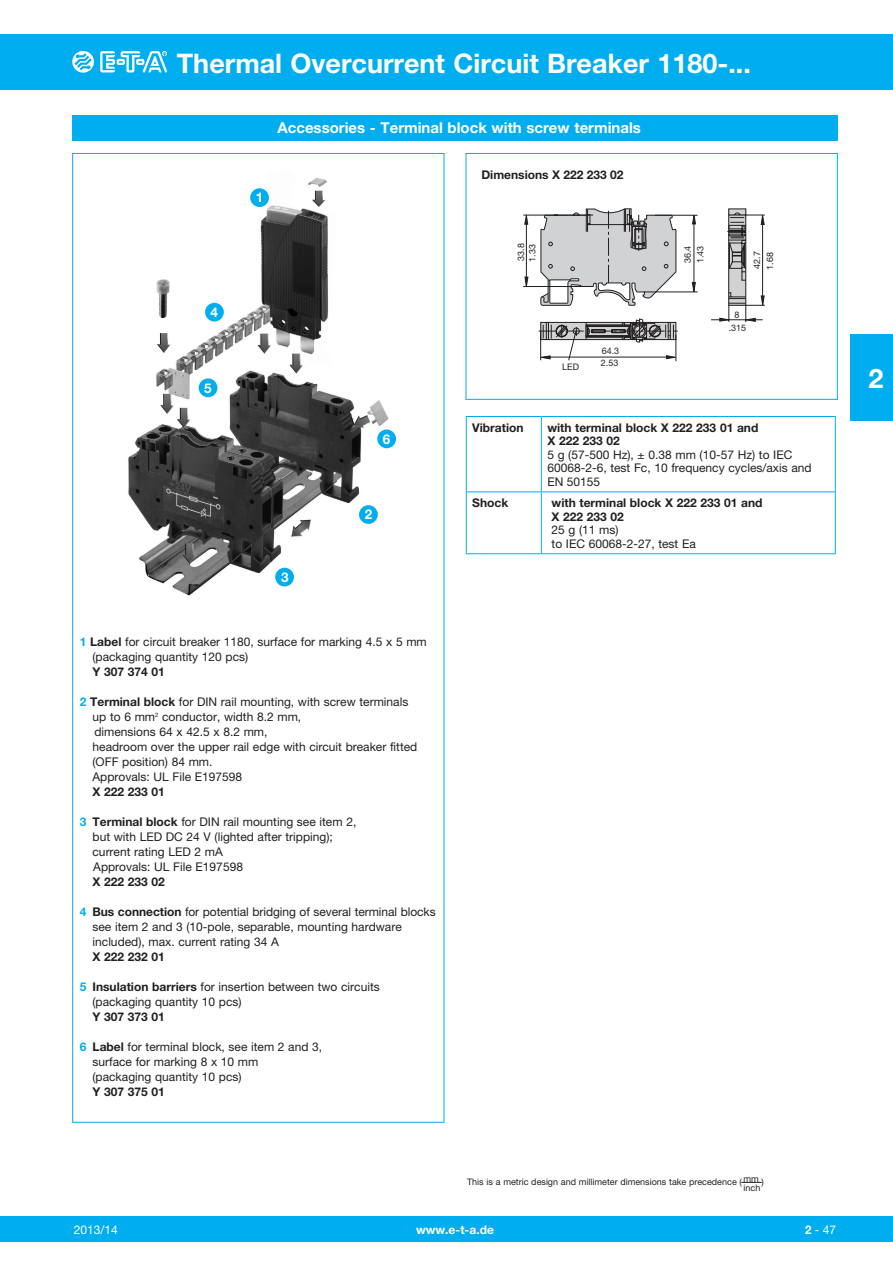
<style>
.page{position:relative;width:893px;height:1263px;background:#fff}
.page>*{position:absolute;margin:0;border:0;box-sizing:border-box;transform-origin:0 0}
.t1{font:700 27px "Helvetica Neue LT";color:#fff}
.t2{font:700 15px "Helvetica Neue LT";color:#fff}
.t3{font:700 13.5px "Helvetica Neue LT";color:#fff}
.t4{font:12px/15px "Helvetica Neue LT";color:#231f20}
.t5{font:700 12px/13.5px "Helvetica Neue LT";color:#231f20}
.t6{font:700 12px "Helvetica Neue LT";color:#fff}
.t7{font:12px "Helvetica Neue LT";color:#fff}
.t8{font:12px "Helvetica Neue LT";color:#fff;scale:.95 1}
.t9{font:9px "Helvetica Neue LT";color:#231f20}
.s1{font-weight:700;color:#00aeef}
.s2{font-weight:700}
</style>
<div class="page">
<div style="left:0;top:1216px;width:893px;height:26px;background:#00aeef"></div>
<div style="left:0;top:34px;width:893px;height:55px;background:#00aeef"></div>
<svg style="left:72px;top:51px;width:22px;height:22px"></svg>
<svg style="left:100px;top:51px;width:67px;height:21px"></svg>
<div style="left:850px;top:334px;width:43px;height:87px;background:#00aeef"></div>
<div style="left:72px;top:115px;width:766px;height:25px;background:#00aeef"></div>
<div style="left:729px;top:209px;width:17px;height:6px;background:#d1d2d4"></div>
<svg style="left:524px;top:216px;width:4px;height:8px"></svg>
<svg style="left:525px;top:277px;width:3px;height:9px"></svg>
<div style="left:729px;top:215px;width:17px;height:90px;background:#d1d2d4"></div>
<div style="left:728px;top:215px;width:18px;height:91px;border:1px solid #231f20"></div>
<hr style="left:711px;top:319px;width:52px;height:1px;background:#231f20">
<hr style="left:762px;top:215px;width:1px;height:89px;background:#231f20">
<svg style="left:719px;top:292px;width:46px;height:30px"></svg>
<svg style="left:727px;top:212px;width:38px;height:69px"></svg>
<hr style="left:655px;top:215px;width:43px;height:1px;background:#231f20">
<hr style="left:644px;top:292px;width:54px;height:1px;background:#231f20">
<hr style="left:523px;top:286px;width:70px;height:1px;background:#231f20">
<hr style="left:526px;top:218px;width:1px;height:66px;background:#231f20">
<svg style="left:539px;top:208px;width:157px;height:153px"></svg>
<hr style="left:523px;top:215px;width:70px;height:1px;background:#231f20">
<div style="left:466px;top:153px;width:372px;height:247px;border:1px solid #00aeef"></div>
<img style="left:128px;top:178px;width:268px;height:418px">
<div style="left:250px;top:188px;width:19px;height:19px;background:#00aeef;border-radius:50%"></div>
<div style="left:359px;top:505px;width:19px;height:19px;background:#00aeef;border-radius:50%"></div>
<div style="left:199px;top:378px;width:18px;height:19px;background:#00aeef;border-radius:50%"></div>
<div style="left:205px;top:303px;width:19px;height:18px;background:#00aeef;border-radius:50%"></div>
<div style="left:275px;top:568px;width:19px;height:18px;background:#00aeef;border-radius:50%"></div>
<div style="left:377px;top:429px;width:19px;height:19px;background:#00aeef;border-radius:50%"></div>
<hr style="left:466px;top:416px;width:75px;height:1px;background:#00aeef">
<hr style="left:466px;top:417px;width:1px;height:74px;background:#00aeef">
<hr style="left:541px;top:416px;width:295px;height:1px;background:#00aeef">
<hr style="left:541px;top:417px;width:1px;height:74px;background:#00aeef">
<hr style="left:835px;top:417px;width:1px;height:74px;background:#00aeef">
<hr style="left:466px;top:491px;width:75px;height:1px;background:#00aeef">
<hr style="left:466px;top:492px;width:1px;height:61px;background:#00aeef">
<hr style="left:541px;top:491px;width:295px;height:1px;background:#00aeef">
<hr style="left:541px;top:492px;width:1px;height:61px;background:#00aeef">
<hr style="left:835px;top:492px;width:1px;height:61px;background:#00aeef">
<hr style="left:466px;top:553px;width:75px;height:1px;background:#00aeef">
<hr style="left:541px;top:553px;width:295px;height:1px;background:#00aeef">
<svg style="left:741px;top:1182px;width:21px;height:1px"></svg>
<h1 class="t1" style="left:177px;top:46px;width:576px">Thermal Overcurrent Circuit Breaker 1180-...</h1>
<p class="t2" style="left:277px;top:119px;width:365px">Accessories - Terminal block with screw terminals</p>
<p class="t3" style="left:256px;top:189px;width:9px">1</p>
<p class="t3" style="left:211px;top:304px;width:9px">4</p>
<p class="t3" style="left:204px;top:380px;width:9px">5</p>
<p class="t3" style="left:281px;top:569px;width:9px">3</p>
<p class="t3" style="left:383px;top:431px;width:9px">6</p>
<p class="t3" style="left:365px;top:506px;width:9px">2</p>
<p class="t4" style="left:93px;top:634px;width:336px;text-indent:-13px"><span class="s1">1</span> <span class="s2">Label</span> for circuit breaker 1180, surface for marking 4.5 x 5 mm (packaging quantity 120 pcs)</p>
<p class="t5" style="left:93px;top:665px;width:74px">Y 307 374 01</p>
<p class="t4" style="left:93px;top:694px;width:326px;text-indent:-13px"><span class="s1">2</span> <span class="s2">Terminal block</span> for DIN rail mounting, with screw terminals up to 6 mm<sup>2</sup> conductor, width 8.2 mm,<br>dimensions 64 x 42.5 x 8.2 mm,<br>headroom over the upper rail edge with circuit breaker fitted (OFF position) 84 mm.<br>Approvals: UL File E197598</p>
<p class="t5" style="left:93px;top:785px;width:74px">X 222 233 01</p>
<p class="t4" style="left:93px;top:814px;width:265px;text-indent:-13px"><span class="s1">3</span> <span class="s2">Terminal block</span> for DIN rail mounting see item 2, but with LED DC 24 V (lighted after tripping); current rating LED 2 mA<br>Approvals: UL File E197598</p>
<p class="t5" style="left:93px;top:875px;width:74px">X 222 233 02</p>
<p class="t4" style="left:93px;top:904px;width:345px;text-indent:-13px"><span class="s1">4</span> <span class="s2">Bus connection</span> for potential bridging of several terminal blocks see item 2 and 3 (10-pole, separable, mounting hardware included), max. current rating 34 A</p>
<p class="t5" style="left:93px;top:950px;width:74px">X 222 232 01</p>
<p class="t4" style="left:93px;top:979px;width:289px;text-indent:-13px"><span class="s1">5</span> <span class="s2">Insulation barriers</span> for insertion between two circuits (packaging quantity 10 pcs)</p>
<p class="t5" style="left:93px;top:1010px;width:74px">Y 307 373 01</p>
<p class="t4" style="left:93px;top:1039px;width:231px;text-indent:-13px"><span class="s1">6</span> <span class="s2">Label</span> for terminal block, see item 2 and 3, surface for marking 8 x 10 mm<br>(packaging quantity 10 pcs)</p>
<p class="t5" style="left:93px;top:1085px;width:74px">Y 307 375 01</p>
<p class="t5" style="left:481px;top:168px;width:144px">Dimensions X 222 233 02</p>
<p class="t9" style="left:515px;top:261px;width:19px;rotate:-90deg">33.8</p>
<p class="t9" style="left:682px;top:263px;width:19px;rotate:-90deg">36.4</p>
<p class="t9" style="left:527px;top:262px;width:19px;rotate:-90deg">1.33</p>
<p class="t9" style="left:695px;top:263px;width:19px;rotate:-90deg">1.43</p>
<p class="t9" style="left:764px;top:270px;width:19px;rotate:-90deg">1.68</p>
<p class="t9" style="left:751px;top:269px;width:19px;rotate:-90deg">42.7</p>
<p class="t9" style="left:734px;top:309px;width:7px">8</p>
<p class="t9" style="left:562px;top:361px;width:18px">LED</p>
<p class="t9" style="left:602px;top:345px;width:19px">64.3</p>
<p class="t9" style="left:601px;top:357px;width:19px">2.53</p>
<p class="t9" style="left:729px;top:323px;width:19px">.315</p>
<p class="t5" style="left:472px;top:421px;width:53px">Vibration</p>
<p class="t5" style="left:547px;top:421px;width:213px">with terminal block X 222 233 01 and<br>X 222 233 02</p>
<p class="t4" style="left:547px;top:448px;width:266px;line-height:13.5px">5 g (57-500 Hz), ± 0.38 mm (10-57 Hz) to IEC<br>60068-2-6, test Fc, 10 frequency cycles/axis and<br>EN 50155</p>
<p class="t5" style="left:472px;top:496px;width:38px">Shock</p>
<p class="t5" style="left:552px;top:496px;width:213px">with terminal block X 222 233 01 and<br>X 222 233 02</p>
<p class="t4" style="left:552px;top:523px;width:146px;line-height:13.5px">25 g (11 ms)<br>to IEC 60068-2-27, test Ea</p>
<p class="t9" style="left:467px;top:1177px;width:298px">This is a metric design and millimeter dimensions take precedence ( mm )</p>
<p class="t9" style="left:743px;top:1183px;width:18px">inch</p>
<p class="t7" style="left:74px;top:1222px;width:46px">2013/14</p>
<p class="t6" style="left:416px;top:1222px;width:79px">www.e-t-a.de</p>
<p class="t8" style="left:805px;top:1222px;width:34px"><span class="s2">2</span> - 47</p>
<h1 class="t1" style="left:868px;top:362px;width:17px">2</h1>
</div>
